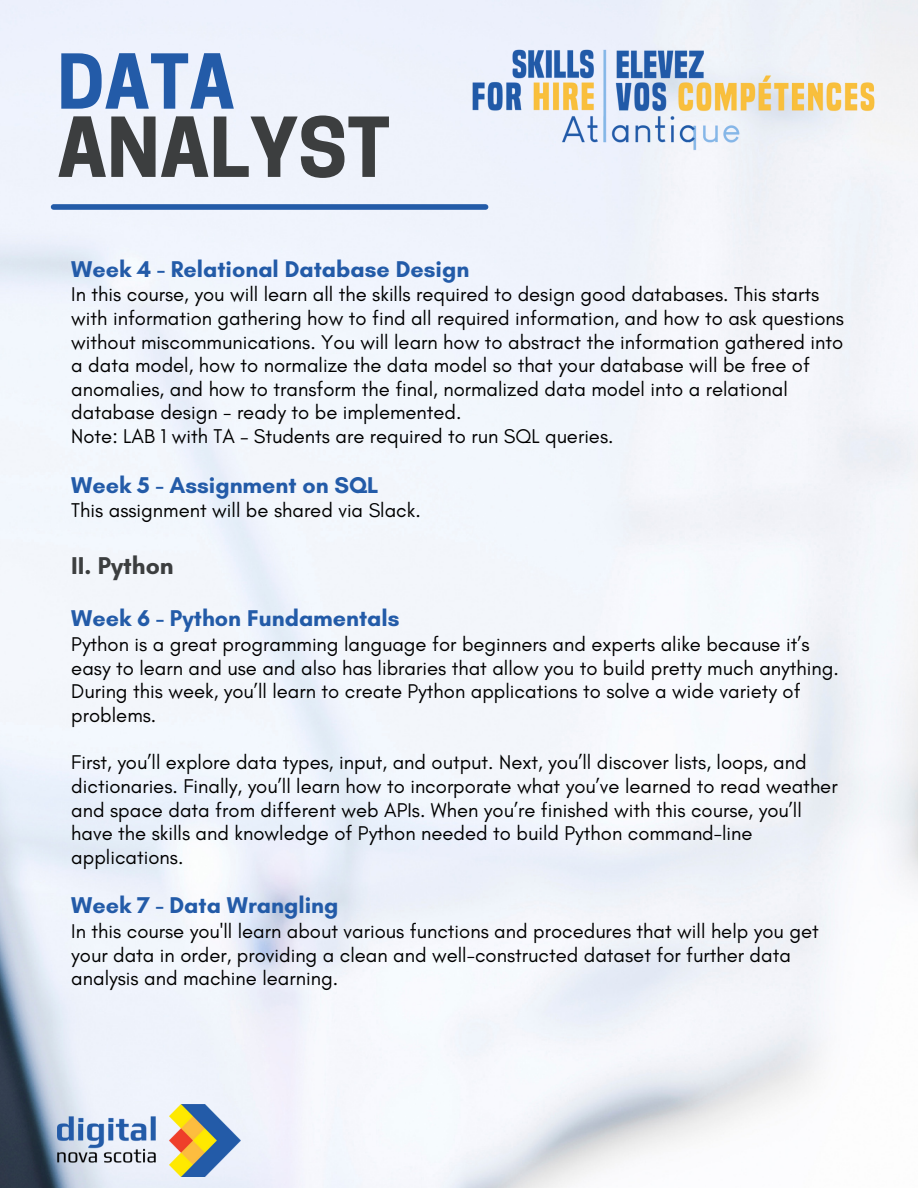
<style>
.page{position:relative;width:918px;height:1188px;background:#fff}
.page>*{position:absolute;margin:0;border:0;box-sizing:border-box;transform-origin:0 0}
.t1{font:700 77.4px "Cooper Hewitt";color:#3c3e3f}
.t2{font:700 70.95px "Cooper Hewitt";color:#235ba8}
.t3{font:700 24.75px "Glacial Indifference";color:#3c3e3f}
.t4{font:700 23.25px "Glacial Indifference";color:#235ba8}
.t5{font:20.25px/23.7px "Glacial Indifference";color:#000}
</style>
<div class="page">
<img style="left:0;top:0;width:918px;height:1188px">
<div style="left:54px;top:204px;width:432px;height:6px;background:#235ba8"></div>
<img style="left:459px;top:25px;width:431px;height:133px">
<img style="left:57px;top:1104px;width:184px;height:72px">
<p class="t2" style="left:57px;top:55px;width:179px">DATA</p>
<p class="t1" style="left:57px;top:119px;width:334px">ANALYST</p>
<p class="t4" style="left:71px;top:254px;width:399px">Week 4 - Relational Database Design</p>
<p class="t5" style="left:71px;top:282px;width:774px">In this course, you will learn all the skills required to design good databases. This starts with information gathering how to find all required information, and how to ask questions without miscommunications. You will learn how to abstract the information gathered into a data model, how to normalize the data model so that your database will be free of anomalies, and how to transform the final, normalized data model into a relational database design - ready to be implemented.</p>
<p class="t5" style="left:71px;top:424px;width:544px">Note: LAB 1 with TA – Students are required to run SQL queries.</p>
<p class="t4" style="left:71px;top:470px;width:309px">Week 5 - Assignment on SQL</p>
<p class="t5" style="left:71px;top:498px;width:351px">This assignment will be shared via Slack.</p>
<p class="t3" style="left:71px;top:550px;width:104px">II. Python</p>
<p class="t4" style="left:71px;top:604px;width:330px">Week 6 - Python Fundamentals</p>
<p class="t5" style="left:71px;top:632px;width:769px">Python is a great programming language for beginners and experts alike because it’s easy to learn and use and also has libraries that allow you to build pretty much anything.<br>During this week, you’ll learn to create Python applications to solve a wide variety of problems.</p>
<p class="t5" style="left:71px;top:750px;width:768px">First, you’ll explore data types, input, and output. Next, you’ll discover lists, loops, and dictionaries. Finally, you’ll learn how to incorporate what you’ve learned to read weather and space data from different web APIs. When you’re finished with this course, you’ll have the skills and knowledge of Python needed to build Python command-line applications.</p>
<p class="t4" style="left:71px;top:891px;width:269px">Week 7 - Data Wrangling</p>
<p class="t5" style="left:71px;top:919px;width:749px">In this course you'll learn about various functions and procedures that will help you get your data in order, providing a clean and well-constructed dataset for further data analysis and machine learning.</p>
</div>
